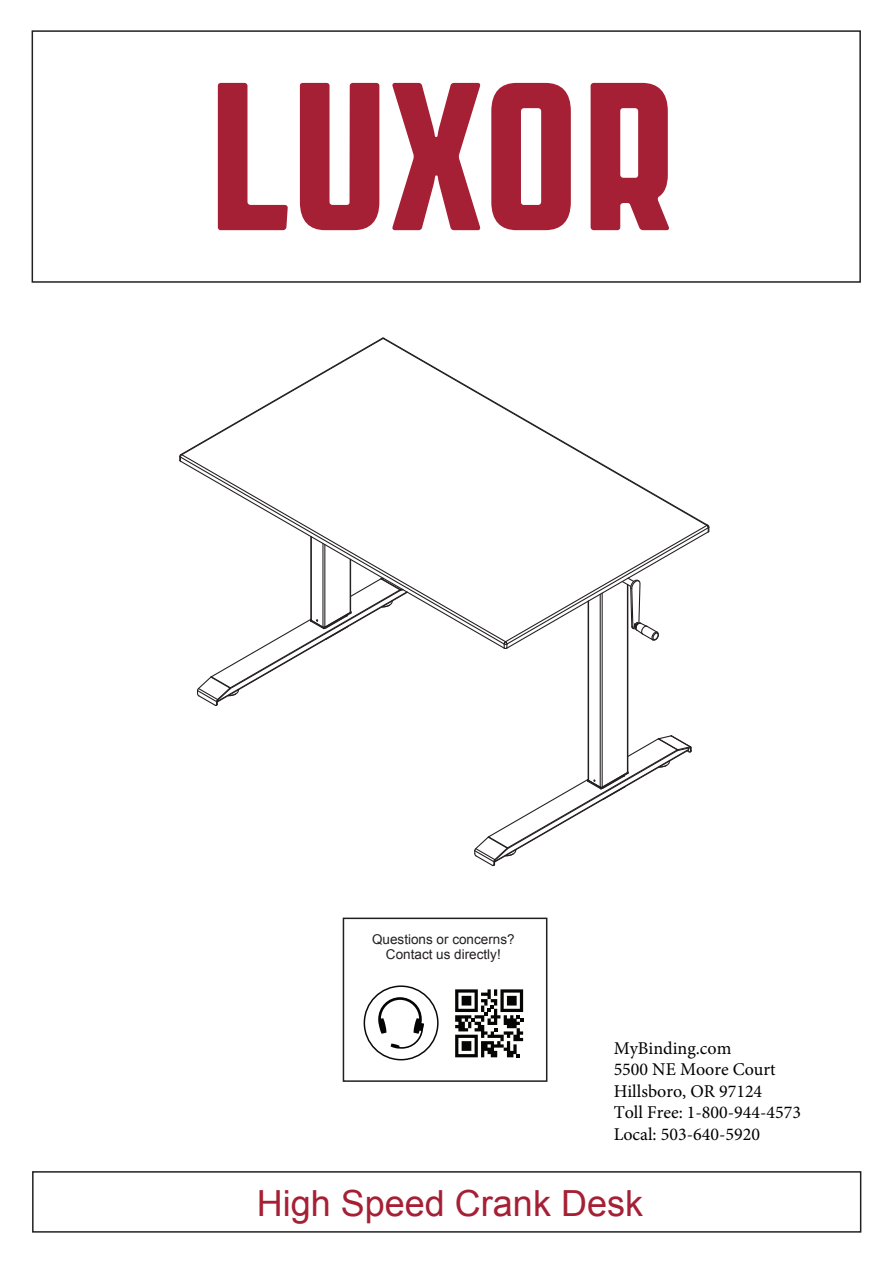
<style>
.page{position:relative;width:893px;height:1263px;background:#fff}
.page>*{position:absolute;margin:0;border:0;box-sizing:border-box;transform-origin:0 0}
.t1{font:36px "Arial";color:#a62035}
.t2{font:18px/21.6px "Minion Pro";color:#000}
.t3{font:13.5px/15px "Arial";color:#231f20;text-align:center}
</style>
<div class="page">
<div style="left:32px;top:1171px;width:829px;height:61px;border:2px solid #222021"></div>
<div style="left:32px;top:30px;width:829px;height:253px;border:2px solid #222021"></div>
<svg style="left:197px;top:650px;width:111px;height:56px"></svg>
<svg style="left:184px;top:464px;width:289px;height:179px"></svg>
<svg style="left:383px;top:339px;width:322px;height:188px"></svg>
<svg style="left:179px;top:337px;width:207px;height:127px"></svg>
<svg style="left:473px;top:523px;width:237px;height:344px"></svg>
<svg style="left:218px;top:83px;width:70px;height:147px"></svg>
<svg style="left:300px;top:83px;width:79px;height:147px"></svg>
<svg style="left:392px;top:83px;width:89px;height:147px"></svg>
<svg style="left:491px;top:83px;width:80px;height:147px"></svg>
<svg style="left:591px;top:83px;width:78px;height:147px"></svg>
<div style="left:364px;top:985px;width:75px;height:75px;border:2px solid #090907;border-radius:50%"></div>
<svg style="left:378px;top:997px;width:46px;height:52px"></svg>
<div style="left:343px;top:917px;width:204px;height:165px;border:2px solid #231f20"></div>
<svg style="left:455px;top:989px;width:68px;height:68px"></svg>
<p class="t3" style="left:372px;top:932px;width:144px">Questions or concerns?<br>Contact us directly!</p>
<p class="t2" style="left:614px;top:1037px;width:189px">MyBinding.com<br>5500 NE Moore Court<br>Hillsboro, OR 97124<br>Toll Free: 1-800-944-4573<br>Local: 503-640-5920</p>
<h1 class="t1" style="left:257px;top:1180px;width:388px">High Speed Crank Desk</h1>
</div>
